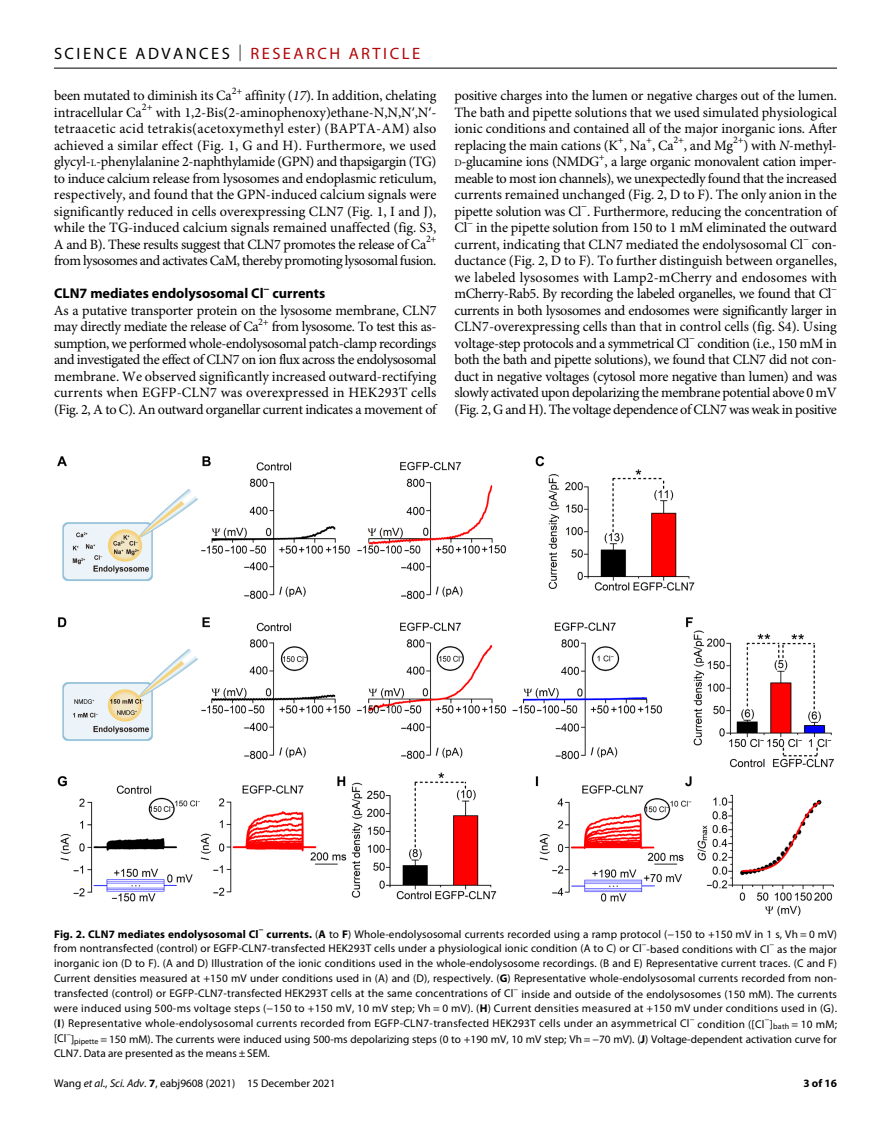
<style>
.page{position:relative;width:891px;height:1134px;background:#fff}
.page>*{position:absolute;margin:0;border:0;box-sizing:border-box;transform-origin:0 0}
.t1{font:16.5px "Myriad Pro";letter-spacing:.15em;color:#000}
.t2{font:14.25px/16.5px "Minion Pro";letter-spacing:-.025em;color:#000;text-align:justify}
.t3{font:700 14.25px "Myriad Pro";color:#000}
.t4{font:11.25px/15px "Myriad Pro";color:#000;text-align:justify}
.t5{font:700 11.25px "Myriad Pro";color:#000}
.s1{font-weight:300}
.s2{color:#b10508}
.s3{font-style:italic}
.s4{font-family:"Myriad Pro"}
.s5{font-size:10.05px}
.s6{font-weight:700}
</style>
<div class="page">
<hr style="left:54px;top:68px;width:783px;height:1px;background:#000">
<img style="left:57px;top:456px;width:777px;height:461px">
<p class="t1" style="left:54px;top:40px;width:368px">SCIENCE ADVANCES <span class="s1">|</span> <span class="s2">RESEARCH ARTICLE</span></p>
<p class="t2" style="left:54px;top:89px;width:384px">been mutated to diminish its Ca<sup>2+</sup> affinity (<span class="s3">17</span>). In addition, chelating intracellular Ca<sup>2+</sup> with 1,2-Bis(2-aminophenoxy)ethane-N,N,N<span class="s4">‘</span>,N<span class="s4">‘</span>- tetraacetic acid tetrakis(acetoxymethyl ester) (BAPTA-AM) also achieved a similar effect (Fig. 1, G and H). Furthermore, we used glycyl-<span class="s5">l</span>-phenylalanine 2-naphthylamide (GPN) and thapsigargin (TG) to induce calcium release from lysosomes and endoplasmic reticulum, respectively, and found that the GPN-induced calcium signals were significantly reduced in cells overexpressing CLN7 (Fig. 1, I and J), while the TG-induced calcium signals remained unaffected (fig. S3, A and B). These results suggest that CLN7 promotes the release of Ca<sup>2+ </sup>from lysosomes and activates CaM, thereby promoting lysosomal fusion.</p>
<p class="t3" style="left:54px;top:282px;width:273px">CLN7 mediates endolysosomal Cl<sup>−</sup> currents</p>
<p class="t2" style="left:54px;top:303px;width:384px">As a putative transporter protein on the lysosome membrane, CLN7 may directly mediate the release of Ca<sup>2+</sup> from lysosome. To test this as&shy;sumption, we performed whole-endolysosomal patch-clamp recordings and investigated the effect of CLN7 on ion flux across the endolysosomal membrane. We observed significantly increased outward-rectifying currents when EGFP-CLN7 was overexpressed in HEK293T cells (Fig. 2, A to C). An outward organellar current indicates a movement of</p>
<p class="t2" style="left:454px;top:89px;width:384px">positive charges into the lumen or negative charges out of the lumen.<br>The bath and pipette solutions that we used simulated physiological ionic conditions and contained all of the major inorganic ions. After replacing the main cations (K<sup>+</sup>, Na<sup>+</sup>, Ca<sup>2+</sup>, and Mg<sup>2+</sup>) with <span class="s3">N</span>-methyl&shy;<span class="s5">d</span>-glucamine ions (NMDG<sup>+</sup>, a large organic monovalent cation imper&shy;meable to most ion channels), we unexpectedly found that the increased currents remained unchanged (Fig. 2, D to F). The only anion in the pipette solution was Cl<sup>−</sup>. Furthermore, reducing the concentration of Cl<sup>−</sup> in the pipette solution from 150 to 1 mM eliminated the outward current, indicating that CLN7 mediated the endolysosomal Cl<sup>−</sup> con&shy;ductance (Fig. 2, D to F). To further distinguish between organelles, we labeled lysosomes with Lamp2-mCherry and endosomes with mCherry-Rab5. By recording the labeled organelles, we found that Cl<sup>− </sup>currents in both lysosomes and endosomes were significantly larger in CLN7-overexpressing cells than that in control cells (fig. S4). Using voltage-step protocols and a symmetrical Cl<sup>−</sup> condition (i.e., 150 mM in both the bath and pipette solutions), we found that CLN7 did not con&shy;duct in negative voltages (cytosol more negative than lumen) and was slowly activated upon depolarizing the membrane potential above 0 mV (Fig. 2, G and H). The voltage dependence of CLN7 was weak in positive</p>
<p class="t4" style="left:54px;top:926px;width:785px"><span class="s6">Fig. 2. CLN7 mediates endolysosomal Cl</span><sup>−</sup> <span class="s6">currents.</span> (<span class="s6">A</span> to <span class="s6">F</span>) Whole-endolysosomal currents recorded using a ramp protocol (−150 to +150 mV in 1 s, Vh = 0 mV) from nontransfected (control) or EGFP-CLN7-transfected HEK293T cells under a physiological ionic condition (A to C) or Cl<sup>−</sup>-based conditions with Cl<sup>−</sup> as the major inorganic ion (D to F). (A and D) Illustration of the ionic conditions used in the whole-endolysosome recordings. (B and E) Representative current traces. (C and F)<br>Current densities measured at +150 mV under conditions used in (A) and (D), respectively. (<span class="s6">G</span>) Representative whole-endolysosomal currents recorded from non&shy;transfected (control) or EGFP-CLN7-transfected HEK293T cells at the same concentrations of Cl<sup>−</sup> inside and outside of the endolysosomes (150 mM). The currents were induced using 500-ms voltage steps (−150 to +150 mV, 10 mV step; Vh = 0 mV). (<span class="s6">H</span>) Current densities measured at +150 mV under conditions used in (G). (<span class="s6">I</span>) Representative whole-endolysosomal currents recorded from EGFP-CLN7-transfected HEK293T cells under an asymmetrical Cl<sup>−</sup> condition ([Cl<sup>−</sup>]<sub>bath</sub> = 10 mM; [Cl<sup>−</sup>]<sub>pipette</sub> = 150 mM). The currents were induced using 500-ms depolarizing steps (0 to +190 mV, 10 mV step; Vh = −70 mV). (<span class="s6">J</span>) Voltage-dependent activation curve for CLN7. Data are presented as the means ± SEM.</p>
<p class="t4" style="left:54px;top:1076px;width:283px">Wang <span class="s3">et al</span>., <span class="s3">Sci. Adv.</span> <span class="s6">7</span>, eabj9608 (2021) 15 December 2021</p>
<p class="t5" style="left:803px;top:1074px;width:35px">3 of 16</p>
</div>
